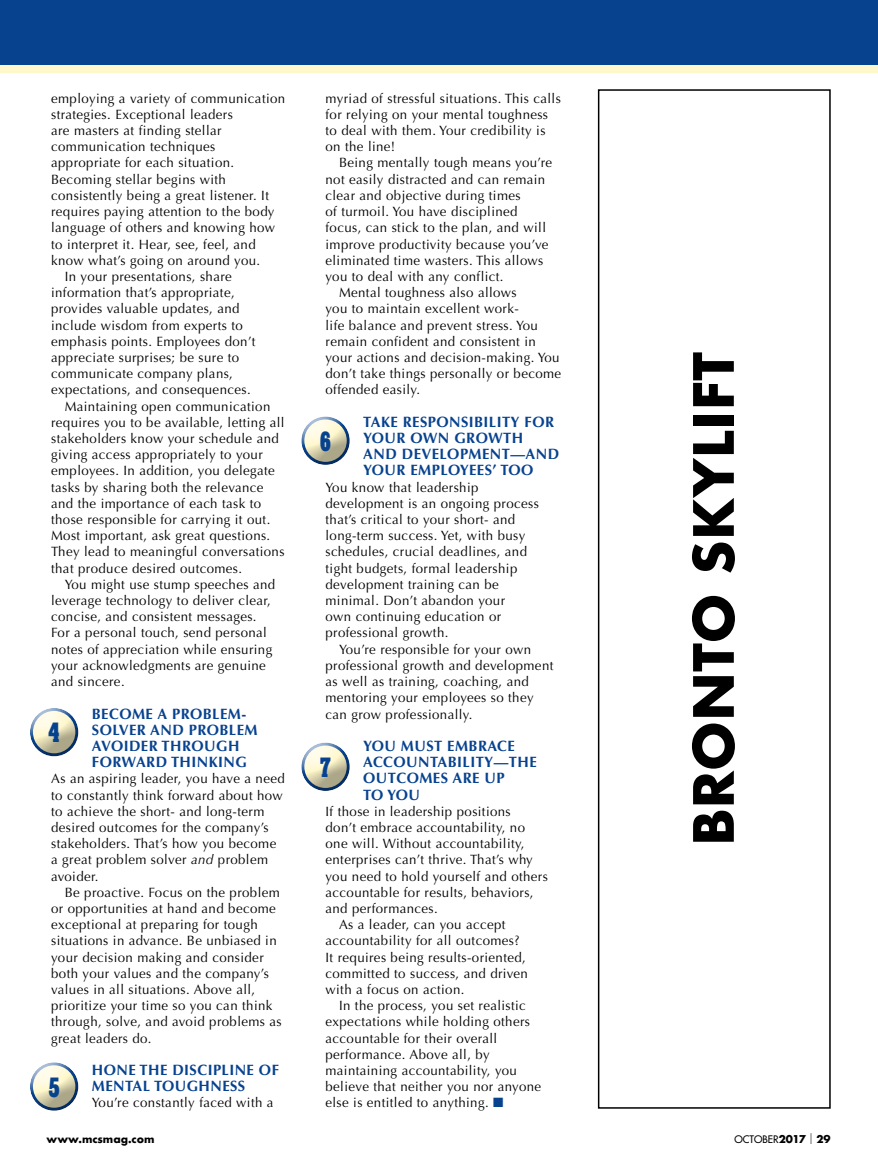
<style>
.page{position:relative;width:878px;height:1175px;background:#fff}
.page>*{position:absolute;margin:0;border:0;box-sizing:border-box;transform-origin:0 0}
.t1{font:700 54px "Futura";color:#000}
.t2{font:27px "Hansen";color:#07428f;scale:.9 1}
.t3{font:700 15px/16.2px "Optima";letter-spacing:.03em;color:#07428f}
.t4{font:13.5px/16.2px "Optima";letter-spacing:.03em;color:#000}
.t5{font:700 10.5px "Futura";color:#000}
.t6{font:10.2px "Futura";color:#000}
.s1{font-style:italic}
.s2{color:#07428f}
.s3{font-weight:700;font-size:10.5px}
.s4{font-weight:300;font-size:13.2px}
</style>
<div class="page">
<div style="left:0;top:0;width:878px;height:66px;background:#07428f"></div>
<div style="left:0;top:65px;width:878px;height:7px;background:#fff8cc"></div>
<div style="left:598px;top:89px;width:232px;height:1019px;border:2px solid #000"></div>
<div style="left:29px;top:705px;width:52px;height:35px;background:#fff;opacity:.75"></div>
<div style="left:29px;top:711px;width:52px;height:45px;background:#000;opacity:.33"></div>
<div style="left:29px;top:1060px;width:52px;height:35px;background:#fff;opacity:.75"></div>
<div style="left:29px;top:1066px;width:52px;height:45px;background:#000;opacity:.33"></div>
<div style="left:300px;top:414px;width:52px;height:35px;background:#fff;opacity:.75"></div>
<div style="left:300px;top:420px;width:52px;height:45px;background:#000;opacity:.33"></div>
<div style="left:300px;top:740px;width:52px;height:35px;background:#fff;opacity:.75"></div>
<div style="left:300px;top:746px;width:52px;height:45px;background:#000;opacity:.33"></div>
<p class="t4" style="left:51px;top:90px;width:235px">employing a variety of communication</p>
<p class="t4" style="left:51px;top:106px;width:183px">strategies. Exceptional leaders</p>
<p class="t4" style="left:51px;top:123px;width:172px">are masters at finding stellar</p>
<p class="t4" style="left:51px;top:139px;width:166px">communication techniques</p>
<p class="t4" style="left:51px;top:155px;width:184px">appropriate for each situation.</p>
<p class="t4" style="left:51px;top:171px;width:176px">Becoming stellar begins with</p>
<p class="t4" style="left:51px;top:187px;width:219px">consistently being a great listener. It</p>
<p class="t4" style="left:51px;top:204px;width:225px">requires paying attention to the body</p>
<p class="t4" style="left:51px;top:220px;width:225px">language of others and knowing how</p>
<p class="t4" style="left:51px;top:236px;width:206px">to interpret it. Hear, see, feel, and</p>
<p class="t4" style="left:51px;top:252px;width:211px">know what’s going on around you.</p>
<p class="t4" style="left:65px;top:268px;width:169px">In your presentations, share</p>
<p class="t4" style="left:51px;top:285px;width:185px">information that’s appropriate,</p>
<p class="t4" style="left:51px;top:301px;width:190px">provides valuable updates, and</p>
<p class="t4" style="left:51px;top:317px;width:193px">include wisdom from experts to</p>
<p class="t4" style="left:51px;top:333px;width:206px">emphasis points. Employees don’t</p>
<p class="t4" style="left:51px;top:349px;width:190px">appreciate surprises; be sure to</p>
<p class="t4" style="left:51px;top:366px;width:183px">communicate company plans,</p>
<p class="t4" style="left:51px;top:382px;width:201px">expectations, and consequences.</p>
<p class="t4" style="left:65px;top:398px;width:207px">Maintaining open communication</p>
<p class="t4" style="left:51px;top:414px;width:235px">requires you to be available, letting all</p>
<p class="t4" style="left:51px;top:430px;width:229px">stakeholders know your schedule and</p>
<p class="t4" style="left:51px;top:447px;width:213px">giving access appropriately to your</p>
<p class="t4" style="left:51px;top:463px;width:225px">employees. In addition, you delegate</p>
<p class="t4" style="left:51px;top:479px;width:214px">tasks by sharing both the relevance</p>
<p class="t4" style="left:51px;top:495px;width:211px">and the importance of each task to</p>
<p class="t4" style="left:51px;top:511px;width:221px">those responsible for carrying it out.</p>
<p class="t4" style="left:51px;top:528px;width:221px">Most important, ask great questions.</p>
<p class="t4" style="left:51px;top:544px;width:235px">They lead to meaningful conversations</p>
<p class="t4" style="left:51px;top:560px;width:192px">that produce desired outcomes.</p>
<p class="t4" style="left:65px;top:576px;width:212px">You might use stump speeches and</p>
<p class="t4" style="left:51px;top:592px;width:221px">leverage technology to deliver clear,</p>
<p class="t4" style="left:51px;top:609px;width:207px">concise, and consistent messages.</p>
<p class="t4" style="left:51px;top:625px;width:217px">For a personal touch, send personal</p>
<p class="t4" style="left:51px;top:641px;width:223px">notes of appreciation while ensuring</p>
<p class="t4" style="left:51px;top:657px;width:216px">your acknowledgments are genuine</p>
<p class="t4" style="left:51px;top:673px;width:75px">and sincere.</p>
<p class="t3" style="left:92px;top:705px;width:167px">BECOME A PROBLEM-<br>SOLVER AND PROBLEM<br>AVOIDER THROUGH<br>FORWARD THINKING</p>
<p class="t4" style="left:51px;top:771px;width:235px">As an aspiring leader, you have a need to constantly think forward about how to achieve the short- and long-term desired outcomes for the company’s stakeholders. That’s how you become a great problem solver <span class="s1">and</span> problem avoider.</p>
<p class="t4" style="left:51px;top:884px;width:232px;text-indent:13px">Be proactive. Focus on the problem or opportunities at hand and become exceptional at preparing for tough situations in advance. Be unbiased in your decision making and consider both your values and the company’s values in all situations. Above all, prioritize your time so you can think through, solve, and avoid problems as great leaders do.</p>
<p class="t3" style="left:92px;top:1062px;width:189px">HONE THE DISCIPLINE OF<br>MENTAL TOUGHNESS</p>
<p class="t4" style="left:92px;top:1095px;width:183px">You’re constantly faced with a</p>
<h2 class="t2" style="left:49px;top:719px;width:14px">4</h2>
<h2 class="t2" style="left:49px;top:1073px;width:14px">5</h2>
<p class="t4" style="left:325px;top:90px;width:237px">myriad of stressful situations. This calls for relying on your mental toughness to deal with them. Your credibility is on the line!</p>
<p class="t4" style="left:339px;top:155px;width:214px">Being mentally tough means you’re</p>
<p class="t4" style="left:325px;top:171px;width:221px">not easily distracted and can remain</p>
<p class="t4" style="left:325px;top:187px;width:196px">clear and objective during times</p>
<p class="t4" style="left:325px;top:204px;width:193px">of turmoil. You have disciplined</p>
<p class="t4" style="left:325px;top:220px;width:222px">focus, can stick to the plan, and will</p>
<p class="t4" style="left:325px;top:236px;width:224px">improve productivity because you’ve</p>
<p class="t4" style="left:325px;top:252px;width:219px">eliminated time wasters. This allows</p>
<p class="t4" style="left:325px;top:268px;width:179px">you to deal with any conflict.</p>
<p class="t4" style="left:339px;top:285px;width:179px">Mental toughness also allows</p>
<p class="t4" style="left:325px;top:301px;width:195px">you to maintain excellent work-</p>
<p class="t4" style="left:325px;top:317px;width:214px">life balance and prevent stress. You</p>
<p class="t4" style="left:325px;top:333px;width:212px">remain confident and consistent in</p>
<p class="t4" style="left:325px;top:349px;width:235px">your actions and decision-making. You</p>
<p class="t4" style="left:325px;top:366px;width:237px">don’t take things personally or become</p>
<p class="t4" style="left:325px;top:382px;width:96px">offended easily.</p>
<p class="t3" style="left:363px;top:414px;width:197px">TAKE RESPONSIBILITY FOR<br>YOUR OWN GROWTH<br>AND DEVELOPMENT—AND<br>YOUR EMPLOYEES’ TOO</p>
<p class="t4" style="left:325px;top:479px;width:215px">You know that leadership development is an ongoing process that’s critical to your short- and long-term success. Yet, with busy schedules, crucial deadlines, and tight budgets, formal leadership development training can be minimal. Don’t abandon your<br>own continuing education or professional growth.</p>
<p class="t4" style="left:325px;top:641px;width:229px;text-indent:13px">You’re responsible for your own professional growth and development as well as training, coaching, and mentoring your employees so they can grow professionally.</p>
<p class="t3" style="left:363px;top:738px;width:175px">YOU MUST EMBRACE<br>ACCOUNTABILITY—THE<br>OUTCOMES ARE UP<br>TO YOU</p>
<p class="t4" style="left:325px;top:803px;width:187px">If those in leadership positions</p>
<p class="t4" style="left:325px;top:819px;width:201px">don’t embrace accountability, no</p>
<p class="t4" style="left:325px;top:835px;width:201px">one will. Without accountability,</p>
<p class="t4" style="left:325px;top:852px;width:209px">enterprises can’t thrive. That’s why</p>
<p class="t4" style="left:325px;top:868px;width:224px">you need to hold yourself and others</p>
<p class="t4" style="left:325px;top:884px;width:209px">accountable for results, behaviors,</p>
<p class="t4" style="left:325px;top:900px;width:114px">and performances.</p>
<p class="t4" style="left:339px;top:916px;width:168px">As a leader, can you accept</p>
<p class="t4" style="left:325px;top:933px;width:195px">accountability for all outcomes?</p>
<p class="t4" style="left:325px;top:949px;width:202px">It requires being results-oriented,</p>
<p class="t4" style="left:325px;top:965px;width:204px">committed to success, and driven</p>
<p class="t4" style="left:325px;top:981px;width:140px">with a focus on action.</p>
<p class="t4" style="left:339px;top:997px;width:188px">In the process, you set realistic</p>
<p class="t4" style="left:325px;top:1014px;width:206px">expectations while holding others</p>
<p class="t4" style="left:325px;top:1030px;width:173px">accountable for their overall</p>
<p class="t4" style="left:325px;top:1046px;width:166px">performance. Above all, by</p>
<p class="t4" style="left:325px;top:1062px;width:193px">maintaining accountability, you</p>
<p class="t4" style="left:325px;top:1078px;width:217px">believe that neither you nor anyone</p>
<p class="t4" style="left:325px;top:1095px;width:179px">else is entitled to anything. <span class="s2">■</span></p>
<h2 class="t2" style="left:320px;top:428px;width:14px">6</h2>
<h2 class="t2" style="left:320px;top:754px;width:14px">7</h2>
<h1 class="t1" style="left:674px;top:846px;width:495px;rotate:-90deg">BRONTO SKYLIFT</h1>
<p class="t5" style="left:47px;top:1131px;width:109px">www.mcsmag.com</p>
<p class="t6" style="left:734px;top:1132px;width:98px">OCTOBER<span class="s3">2017</span> <span class="s4">|</span> <span class="s3">29</span></p>
</div>
